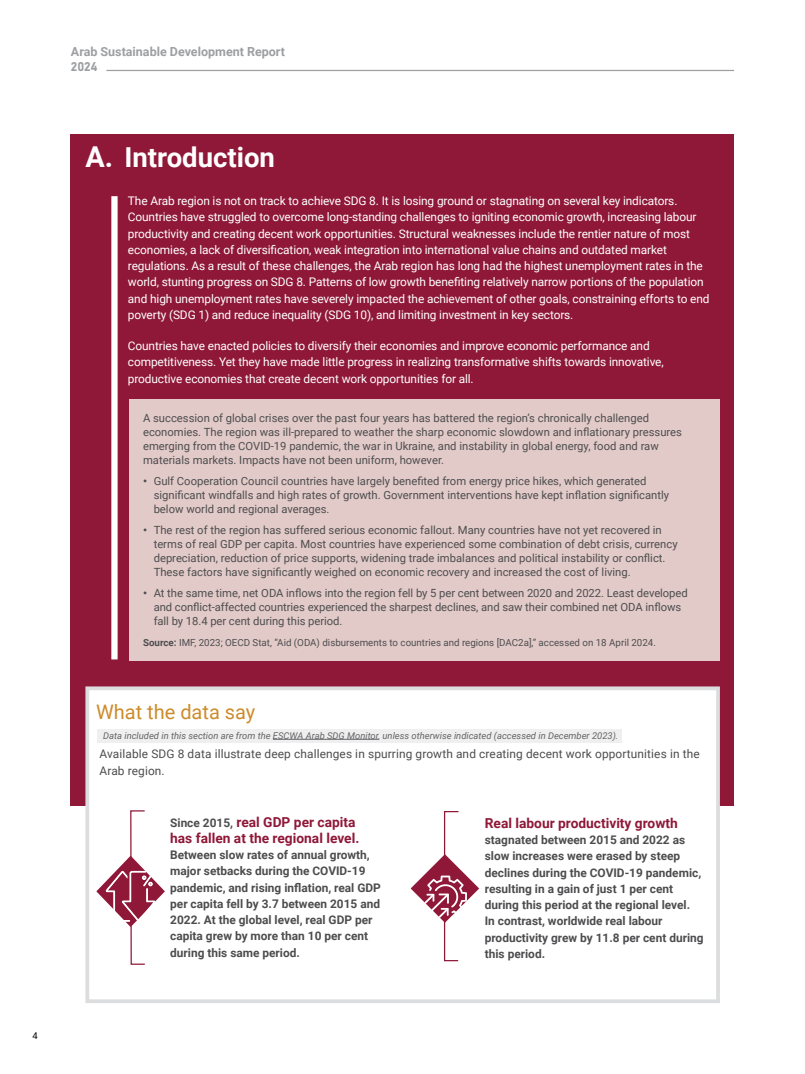
<style>
.page{position:relative;width:805px;height:1074px;background:#fff}
.page>*{position:absolute;margin:0;border:0;box-sizing:border-box;transform-origin:0 0}
.t1{font:700 27.5px "Roboto";color:#fff}
.t2{font:20px "Roboto";color:#cd8b2a}
.t3{font:700 13.75px/16.2px "Roboto";color:#8f1838}
.t4{font:700 12.5px "Roboto";color:#9d9fa2}
.t5{font:12.5px "Bahnschrift";color:#9d9fa2}
.t6{font:11.88px/16.2px "Roboto";letter-spacing:-.01em;color:#fff}
.t7{font:700 11.88px/16.2px "Roboto";color:#4d4d4f}
.t8{font:11.88px/16.2px "Roboto";letter-spacing:.01em;color:#4d4d4f}
.t9{font:11.25px/14px "Roboto";color:#4d4d4f}
.t10{font:9.75px "Roboto";color:#4d4d4f}
.t11{font:italic 9.38px "Roboto";color:#636466}
.t12{font:9.38px "Roboto";color:#000}
.s1{font-size:28.75px}
.s2{font-weight:700}
.s3{font-size:11.88px;color:#4d4d4f}
</style>
<div class="page">
<hr style="left:106px;top:70px;width:627px;height:1px;background:#9d9fa2">
<div style="left:71px;top:135px;width:662px;height:671px;background:#8f1838"></div>
<div style="left:85px;top:686px;width:634px;height:317px;background:#fff;border:4px solid #dcddde"></div>
<div style="left:111px;top:196px;width:7px;height:463px;background:#fff"></div>
<div style="left:129px;top:399px;width:590px;height:262px;background:#e2cac8"></div>
<div style="left:98px;top:729px;width:523px;height:13px;background:#efeff0"></div>
<hr style="left:273px;top:739px;width:105px;height:1px;background:#636466">
<svg style="left:96px;top:810px;width:69px;height:155px"></svg>
<div style="left:444px;top:811px;width:15px;height:150px;border:1px solid #8f1838"></div>
<svg style="left:410px;top:854px;width:69px;height:68px"></svg>
<p class="t12" style="left:32px;top:1028px;width:7px">4</p>
<p class="t4" style="left:71px;top:43px;width:215px">Arab Sustainable Development Report</p>
<p class="t5" style="left:71px;top:59px;width:28px">2024</p>
<h1 class="t1" style="left:85px;top:138px;width:191px"><span class="s1">A.</span> Introduction</h1>
<p class="t6" style="left:128px;top:192px;width:583px">The Arab region is not on track to achieve SDG 8. It is losing ground or stagnating on several key indicators.<br>Countries have struggled to overcome long-standing challenges to igniting economic growth, increasing labour productivity and creating decent work opportunities. Structural weaknesses include the rentier nature of most economies, a lack of diversification, weak integration into international value chains and outdated market regulations. As a result of these challenges, the Arab region has long had the highest unemployment rates in the world, stunting progress on SDG 8. Patterns of low growth benefiting relatively narrow portions of the population and high unemployment rates have severely impacted the achievement of other goals, constraining efforts to end poverty (SDG 1) and reduce inequality (SDG 10), and limiting investment in key sectors.</p>
<p class="t6" style="left:128px;top:337px;width:537px">Countries have enacted policies to diversify their economies and improve economic performance and competitiveness. Yet they have made little progress in realizing transformative shifts towards innovative, productive economies that create decent work opportunities for all.</p>
<p class="t9" style="left:143px;top:410px;width:540px">A succession of global crises over the past four years has battered the region’s chronically challenged economies. The region was ill-prepared to weather the sharp economic slowdown and inflationary pressures emerging from the COVID-19 pandemic, the war in Ukraine, and instability in global energy, food and raw materials markets. Impacts have not been uniform, however.</p>
<p class="t9" style="left:154px;top:473px;width:517px;text-indent:-11px"><span class="s2">•</span> Gulf Cooperation Council countries have largely benefited from energy price hikes, which generated significant windfalls and high rates of growth. Government interventions have kept inflation significantly below world and regional averages.</p>
<p class="t9" style="left:154px;top:522px;width:525px;text-indent:-11px"><span class="s2">•</span> The rest of the region has suffered serious economic fallout. Many countries have not yet recovered in terms of real GDP per capita. Most countries have experienced some combination of debt crisis, currency depreciation, reduction of price supports, widening trade imbalances and political instability or conflict.<br>These factors have significantly weighed on economic recovery and increased the cost of living.</p>
<p class="t9" style="left:154px;top:585px;width:535px;text-indent:-11px"><span class="s2">•</span> At the same time, net ODA inflows into the region fell by 5 per cent between 2020 and 2022. Least developed and conflict-affected countries experienced the sharpest declines, and saw their combined net ODA inflows fall by 18.4 per cent during this period.</p>
<p class="t10" style="left:143px;top:636px;width:514px"><span class="s2">Source:</span> IMF, 2023; OECD Stat, “Aid (ODA) disbursements to countries and regions [DAC2a],” accessed on 18 April 2024.</p>
<h2 class="t2" style="left:96px;top:698px;width:161px">What the data say</h2>
<p class="t11" style="left:103px;top:728px;width:516px">Data included in this section are from the ESCWA Arab SDG Monitor, unless otherwise indicated (accessed in December 2023).</p>
<p class="t8" style="left:99px;top:745px;width:601px">Available SDG 8 data illustrate deep challenges in spurring growth and creating decent work opportunities in the<br>Arab region.</p>
<p class="t3" style="left:170px;top:813px;width:191px"><span class="s3">Since 2015,</span> real GDP per capita has fallen at the regional level.</p>
<p class="t7" style="left:170px;top:846px;width:212px">Between slow rates of annual growth, major setbacks during the COVID-19 pandemic, and rising inflation, real GDP per capita fell by 3.7 between 2015 and 2022. At the global level, real GDP per capita grew by more than 10 per cent during this same period.</p>
<p class="t3" style="left:484px;top:814px;width:194px">Real labour productivity growth</p>
<p class="t7" style="left:484px;top:831px;width:220px">stagnated between 2015 and 2022 as slow increases were erased by steep declines during the COVID-19 pandemic, resulting in a gain of just 1 per cent during this period at the regional level.<br>In contrast, worldwide real labour productivity grew by 11.8 per cent during this period.</p>
</div>
